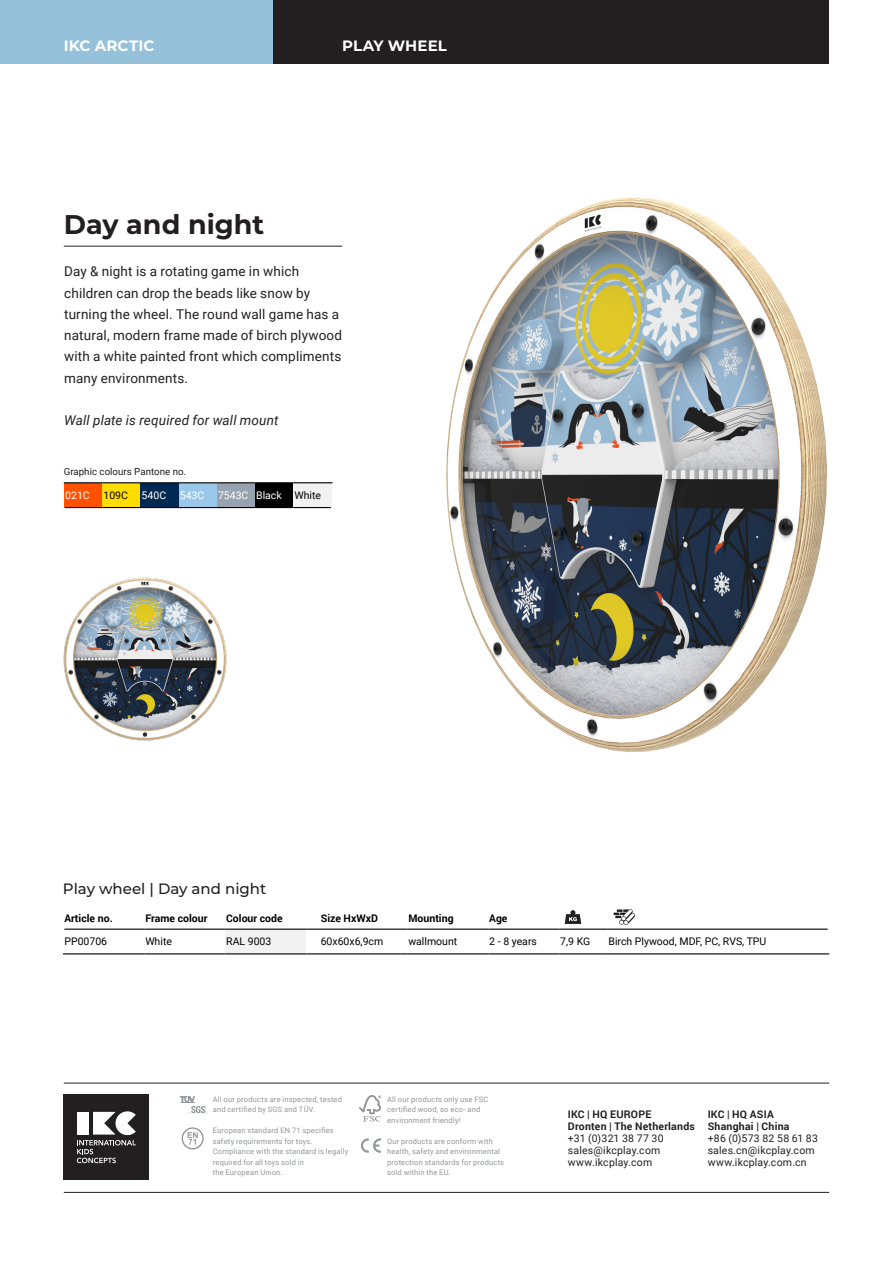
<style>
.page{position:relative;width:893px;height:1263px;background:#fff}
.page>*{position:absolute;margin:0;border:0;box-sizing:border-box;transform-origin:0 0}
.t1{font:700 27px "Montserrat";color:#231f20}
.t2{font:500 15px "Montserrat";color:#231f20}
.t3{font:700 15px "Montserrat";letter-spacing:.01em;color:#fff}
.t4{font:13.5px/21.3px "Roboto";letter-spacing:.01em;color:#231f20}
.t5{font:italic 13.5px "Roboto";letter-spacing:.01em;color:#231f20}
.t6{font:10.5px "Roboto";letter-spacing:.02em;color:#231f20}
.t7{font:10.5px "Roboto";color:#000}
.t8{font:700 10.5px "Roboto";letter-spacing:.02em;color:#231f20}
.t9{font:700 10.5px "Roboto";color:#000}
.t10{font:10.5px "Roboto";color:#fff}
.t11{font:9.75px "Roboto";color:#231f20}
.t12{font:7.5px/10.5px "Roboto";letter-spacing:.025em;color:#939598}
</style>
<div class="page">
<div style="left:273px;top:0;width:556px;height:64px;background:#231f20"></div>
<div style="left:0;top:0;width:273px;height:64px;background:#95c1db"></div>
<div style="left:64px;top:1095px;width:85px;height:85px;background:#231f20"></div>
<svg style="left:77px;top:1111px;width:59px;height:52px"></svg>
<svg style="left:361px;top:1138px;width:20px;height:15px"></svg>
<svg style="left:359px;top:1095px;width:22px;height:26px"></svg>
<svg style="left:182px;top:1127px;width:22px;height:22px"></svg>
<hr style="left:64px;top:1083px;width:765px;height:1px;background:#231f20">
<hr style="left:64px;top:1192px;width:765px;height:1px;background:#231f20">
<svg style="left:180px;top:1096px;width:28px;height:18px"></svg>
<hr style="left:64px;top:246px;width:278px;height:1px;background:#231f20">
<img style="left:446px;top:197px;width:381px;height:556px">
<img style="left:63px;top:577px;width:164px;height:164px">
<svg style="left:614px;top:909px;width:21px;height:16px"></svg>
<svg style="left:565px;top:910px;width:16px;height:14px"></svg>
<div style="left:65px;top:483px;width:38px;height:24px;background:#ff5100"></div>
<div style="left:103px;top:483px;width:38px;height:24px;background:#fd0"></div>
<div style="left:141px;top:483px;width:38px;height:24px;background:#002952"></div>
<div style="left:179px;top:483px;width:38px;height:24px;background:#98c7e9"></div>
<div style="left:217px;top:483px;width:38px;height:24px;background:#97a3ae"></div>
<div style="left:255px;top:483px;width:39px;height:24px;background:#000"></div>
<div style="left:294px;top:483px;width:38px;height:24px;background:#f2f2f2"></div>
<hr style="left:64px;top:482px;width:39px;height:1px;background:#000">
<hr style="left:103px;top:482px;width:38px;height:1px;background:#000">
<hr style="left:141px;top:482px;width:38px;height:1px;background:#000">
<hr style="left:179px;top:482px;width:38px;height:1px;background:#000">
<hr style="left:217px;top:482px;width:38px;height:1px;background:#000">
<hr style="left:255px;top:482px;width:39px;height:1px;background:#000">
<hr style="left:294px;top:482px;width:39px;height:1px;background:#000">
<hr style="left:65px;top:507px;width:38px;height:1px;background:#000">
<hr style="left:103px;top:507px;width:38px;height:1px;background:#000">
<hr style="left:141px;top:507px;width:38px;height:1px;background:#000">
<hr style="left:179px;top:507px;width:38px;height:1px;background:#000">
<hr style="left:217px;top:507px;width:38px;height:1px;background:#000">
<hr style="left:255px;top:507px;width:39px;height:1px;background:#000">
<hr style="left:294px;top:507px;width:37px;height:1px;background:#000">
<div style="left:226px;top:929px;width:80px;height:25px;background:#f2f2f2"></div>
<hr style="left:64px;top:928px;width:81px;height:2px;background:#000">
<hr style="left:145px;top:928px;width:81px;height:2px;background:#000">
<hr style="left:226px;top:928px;width:80px;height:2px;background:#000">
<hr style="left:306px;top:928px;width:102px;height:2px;background:#000">
<hr style="left:408px;top:928px;width:81px;height:2px;background:#000">
<hr style="left:489px;top:928px;width:70px;height:2px;background:#000">
<hr style="left:559px;top:928px;width:49px;height:2px;background:#000">
<hr style="left:608px;top:928px;width:220px;height:2px;background:#000">
<hr style="left:63px;top:953px;width:82px;height:1px;background:#000">
<hr style="left:145px;top:953px;width:81px;height:1px;background:#000">
<hr style="left:226px;top:953px;width:80px;height:1px;background:#000">
<hr style="left:306px;top:953px;width:102px;height:1px;background:#000">
<hr style="left:408px;top:953px;width:81px;height:1px;background:#000">
<hr style="left:489px;top:953px;width:70px;height:1px;background:#000">
<hr style="left:559px;top:953px;width:49px;height:1px;background:#000">
<hr style="left:608px;top:953px;width:221px;height:1px;background:#000">
<p class="t3" style="left:64px;top:35px;width:92px">IKC ARCTIC</p>
<p class="t3" style="left:342px;top:35px;width:106px">PLAY WHEEL</p>
<p class="t1" style="left:64px;top:205px;width:202px">Day and night</p>
<p class="t4" style="left:64px;top:260px;width:279px">Day &amp; night is a rotating game in which children can drop the beads like snow by turning the wheel. The round wall game has a natural, modern frame made of birch plywood with a white painted front which compliments many environments.</p>
<p class="t5" style="left:64px;top:411px;width:216px">Wall plate is required for wall mount</p>
<p class="t11" style="left:64px;top:465px;width:124px">Graphic colours Pantone no.</p>
<p class="t10" style="left:65px;top:488px;width:26px">021C</p>
<p class="t7" style="left:103px;top:488px;width:26px">109C</p>
<p class="t10" style="left:142px;top:488px;width:26px">540C</p>
<p class="t10" style="left:180px;top:488px;width:26px">543C</p>
<p class="t10" style="left:218px;top:488px;width:32px">7543C</p>
<p class="t10" style="left:256px;top:488px;width:27px">Black</p>
<p class="t7" style="left:294px;top:488px;width:28px">White</p>
<p class="t2" style="left:63px;top:878px;width:205px">Play wheel | Day and night</p>
<p class="t9" style="left:64px;top:911px;width:50px">Article no.</p>
<p class="t9" style="left:145px;top:911px;width:64px">Frame colour</p>
<p class="t9" style="left:226px;top:911px;width:58px">Colour code</p>
<p class="t9" style="left:321px;top:911px;width:59px">Size HxWxD</p>
<p class="t9" style="left:408px;top:911px;width:47px">Mounting</p>
<p class="t9" style="left:489px;top:911px;width:20px">Age</p>
<p class="t7" style="left:64px;top:934px;width:44px">PP00706</p>
<p class="t7" style="left:145px;top:934px;width:28px">White</p>
<p class="t7" style="left:226px;top:934px;width:47px">RAL 9003</p>
<p class="t7" style="left:321px;top:934px;width:64px">60x60x6,9cm</p>
<p class="t7" style="left:408px;top:934px;width:50px">wallmount</p>
<p class="t7" style="left:489px;top:934px;width:49px">2 - 8 years</p>
<p class="t7" style="left:560px;top:934px;width:32px">7,9 KG</p>
<p class="t7" style="left:608px;top:934px;width:159px">Birch Plywood, MDF, PC, RVS, TPU</p>
<p class="t12" style="left:213px;top:1094px;width:131px">All our products are inspected, tested and certified by SGS and TÜV.</p>
<p class="t12" style="left:213px;top:1125px;width:123px">European standard EN 71 specifies safety requirements for toys.</p>
<p class="t12" style="left:213px;top:1146px;width:137px">Compliance with the standard is legally required for all toys sold in</p>
<p class="t12" style="left:213px;top:1167px;width:71px">the European Union.</p>
<p class="t12" style="left:387px;top:1094px;width:103px">All our products only use FSC</p>
<p class="t12" style="left:387px;top:1104px;width:95px">certified wood, so eco- and</p>
<p class="t12" style="left:387px;top:1115px;width:75px">environment friendly!</p>
<p class="t12" style="left:387px;top:1136px;width:119px">Our products are conform with health, safety and environmental protection standards for products sold within the EU.</p>
<p class="t8" style="left:568px;top:1107px;width:85px">IKC | HQ EUROPE</p>
<p class="t8" style="left:568px;top:1119px;width:129px">Dronten | The Netherlands</p>
<p class="t6" style="left:568px;top:1131px;width:97px">+31 (0)321 38 77 30</p>
<p class="t6" style="left:568px;top:1143px;width:94px">sales@ikcplay.com</p>
<p class="t6" style="left:568px;top:1155px;width:86px">www.ikcplay.com</p>
<p class="t8" style="left:708px;top:1107px;width:68px">IKC | HQ ASIA</p>
<p class="t8" style="left:708px;top:1119px;width:83px">Shanghai | China</p>
<p class="t6" style="left:708px;top:1131px;width:112px">+86 (0)573 82 58 61 83</p>
<p class="t6" style="left:708px;top:1143px;width:109px">sales.cn@ikcplay.com</p>
<p class="t6" style="left:708px;top:1155px;width:101px">www.ikcplay.com.cn</p>
</div>
